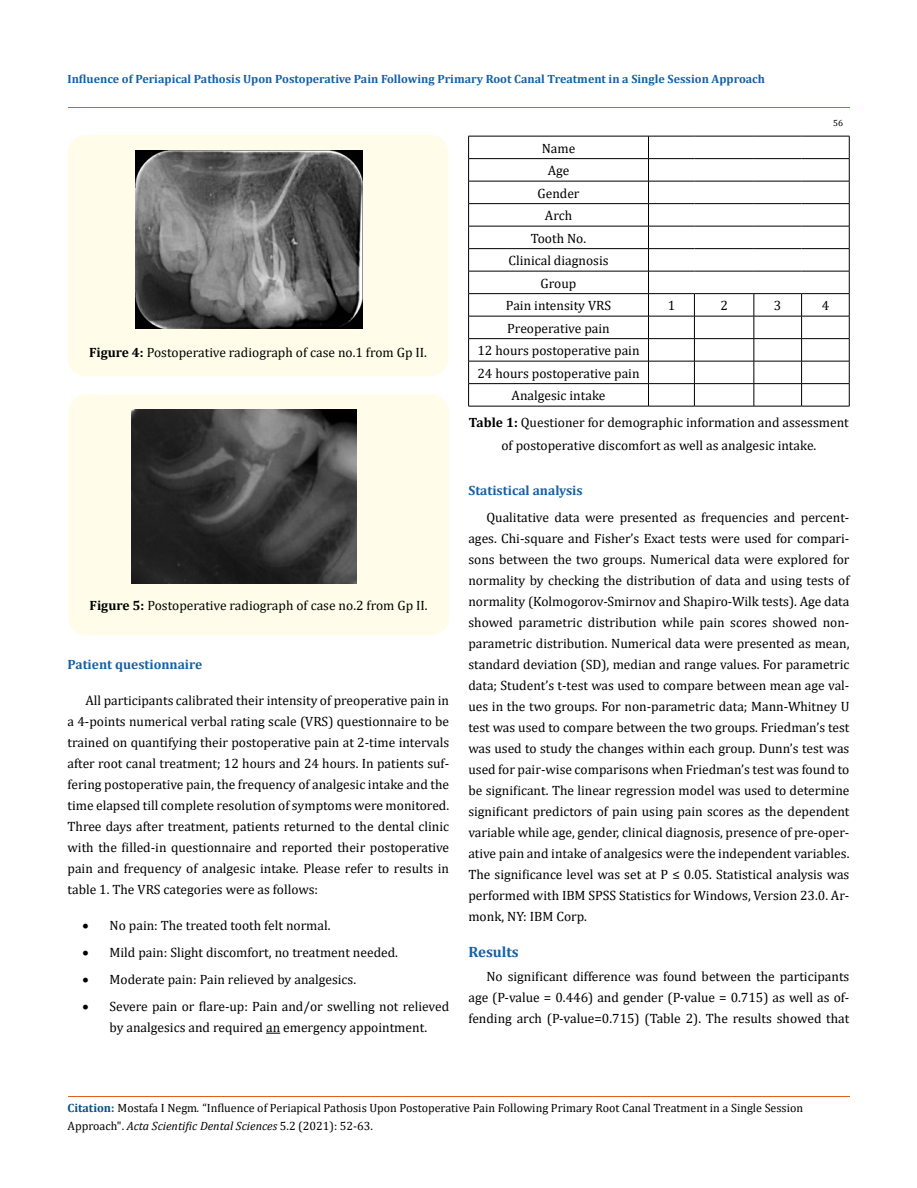
<style>
.page{position:relative;width:917px;height:1188px;background:#fff}
.page>*{position:absolute;margin:0;border:0;box-sizing:border-box;transform-origin:0 0}
.t1{font:700 15px "Cambria";color:#1560a6}
.t2{font:13.5px/21px "Cambria";color:#000;text-align:center}
.t3{font:700 13.5px "Cambria";color:#1560a6}
.t4{font:12px/18px "Cambria";color:#000}
.t5{font:700 12px "Cambria";color:#1560a6}
.t6{font:9px "Cambria";color:#000}
.s1{font-weight:700}
.s2{font-weight:700;color:#035089}
.s3{font-style:italic}
</style>
<div class="page">
<div style="left:68px;top:135px;width:380px;height:241px;background:#fffde9;border-radius:18px"></div>
<img style="left:135px;top:150px;width:227px;height:179px">
<div style="left:68px;top:394px;width:381px;height:241px;background:#fffde9;border-radius:18px"></div>
<img style="left:131px;top:410px;width:226px;height:174px">
<svg style="left:266px;top:1033px;width:14px;height:1px"></svg>
<hr style="left:468px;top:136px;width:180px;height:1px;background:#000">
<hr style="left:648px;top:136px;width:46px;height:1px;background:#000">
<hr style="left:694px;top:136px;width:59px;height:1px;background:#000">
<hr style="left:753px;top:136px;width:48px;height:1px;background:#000">
<hr style="left:801px;top:136px;width:48px;height:1px;background:#000">
<hr style="left:468px;top:158px;width:180px;height:1px;background:#000">
<hr style="left:648px;top:158px;width:46px;height:1px;background:#000">
<hr style="left:694px;top:158px;width:59px;height:1px;background:#000">
<hr style="left:753px;top:158px;width:48px;height:1px;background:#000">
<hr style="left:801px;top:158px;width:48px;height:1px;background:#000">
<hr style="left:468px;top:181px;width:180px;height:1px;background:#000">
<hr style="left:648px;top:181px;width:46px;height:1px;background:#000">
<hr style="left:694px;top:181px;width:59px;height:1px;background:#000">
<hr style="left:753px;top:181px;width:48px;height:1px;background:#000">
<hr style="left:801px;top:181px;width:48px;height:1px;background:#000">
<hr style="left:468px;top:203px;width:180px;height:1px;background:#000">
<hr style="left:648px;top:203px;width:46px;height:1px;background:#000">
<hr style="left:694px;top:203px;width:59px;height:1px;background:#000">
<hr style="left:753px;top:203px;width:48px;height:1px;background:#000">
<hr style="left:801px;top:203px;width:48px;height:1px;background:#000">
<hr style="left:468px;top:226px;width:180px;height:1px;background:#000">
<hr style="left:648px;top:226px;width:46px;height:1px;background:#000">
<hr style="left:694px;top:226px;width:59px;height:1px;background:#000">
<hr style="left:753px;top:226px;width:48px;height:1px;background:#000">
<hr style="left:801px;top:226px;width:48px;height:1px;background:#000">
<hr style="left:468px;top:248px;width:180px;height:1px;background:#000">
<hr style="left:648px;top:248px;width:46px;height:1px;background:#000">
<hr style="left:694px;top:248px;width:59px;height:1px;background:#000">
<hr style="left:753px;top:248px;width:48px;height:1px;background:#000">
<hr style="left:801px;top:248px;width:48px;height:1px;background:#000">
<hr style="left:468px;top:271px;width:180px;height:1px;background:#000">
<hr style="left:648px;top:271px;width:46px;height:1px;background:#000">
<hr style="left:694px;top:271px;width:59px;height:1px;background:#000">
<hr style="left:753px;top:271px;width:48px;height:1px;background:#000">
<hr style="left:801px;top:271px;width:48px;height:1px;background:#000">
<hr style="left:468px;top:293px;width:180px;height:1px;background:#000">
<hr style="left:648px;top:293px;width:46px;height:1px;background:#000">
<hr style="left:694px;top:293px;width:59px;height:1px;background:#000">
<hr style="left:753px;top:293px;width:48px;height:1px;background:#000">
<hr style="left:801px;top:293px;width:48px;height:1px;background:#000">
<hr style="left:468px;top:316px;width:180px;height:1px;background:#000">
<hr style="left:648px;top:316px;width:46px;height:1px;background:#000">
<hr style="left:694px;top:316px;width:59px;height:1px;background:#000">
<hr style="left:753px;top:316px;width:48px;height:1px;background:#000">
<hr style="left:801px;top:316px;width:48px;height:1px;background:#000">
<hr style="left:468px;top:338px;width:180px;height:1px;background:#000">
<hr style="left:648px;top:338px;width:46px;height:1px;background:#000">
<hr style="left:694px;top:338px;width:59px;height:1px;background:#000">
<hr style="left:753px;top:338px;width:48px;height:1px;background:#000">
<hr style="left:801px;top:338px;width:48px;height:1px;background:#000">
<hr style="left:468px;top:361px;width:180px;height:1px;background:#000">
<hr style="left:648px;top:361px;width:46px;height:1px;background:#000">
<hr style="left:694px;top:361px;width:59px;height:1px;background:#000">
<hr style="left:753px;top:361px;width:48px;height:1px;background:#000">
<hr style="left:801px;top:361px;width:48px;height:1px;background:#000">
<hr style="left:468px;top:383px;width:180px;height:1px;background:#000">
<svg style="left:468px;top:136px;width:1px;height:270px"></svg>
<hr style="left:648px;top:383px;width:46px;height:1px;background:#000">
<svg style="left:648px;top:136px;width:1px;height:270px"></svg>
<hr style="left:694px;top:383px;width:59px;height:1px;background:#000">
<svg style="left:694px;top:294px;width:1px;height:112px"></svg>
<hr style="left:753px;top:383px;width:48px;height:1px;background:#000">
<svg style="left:753px;top:294px;width:1px;height:112px"></svg>
<hr style="left:801px;top:383px;width:48px;height:1px;background:#000">
<svg style="left:801px;top:294px;width:1px;height:112px"></svg>
<svg style="left:849px;top:136px;width:1px;height:270px"></svg>
<hr style="left:468px;top:406px;width:180px;height:1px;background:#000">
<hr style="left:648px;top:406px;width:46px;height:1px;background:#000">
<hr style="left:694px;top:406px;width:59px;height:1px;background:#000">
<hr style="left:753px;top:406px;width:48px;height:1px;background:#000">
<hr style="left:801px;top:406px;width:48px;height:1px;background:#000">
<hr style="left:68px;top:108px;width:781px;height:1px;background:#e05d1a">
<hr style="left:68px;top:1096px;width:781px;height:1px;background:#e05d1a">
<p class="t5" style="left:68px;top:70px;width:699px">Influence of Periapical Pathosis Upon Postoperative Pain Following Primary Root Canal Treatment in a Single Session Approach</p>
<p class="t6" style="left:833px;top:118px;width:11px">56</p>
<p class="t2" style="left:89px;top:342px;width:339px"><span class="s1">Figure 4:</span> Postoperative radiograph of case no.1 from Gp II.</p>
<p class="t2" style="left:90px;top:595px;width:339px"><span class="s1">Figure 5:</span> Postoperative radiograph of case no.2 from Gp II.</p>
<p class="t3" style="left:68px;top:655px;width:136px">Patient questionnaire</p>
<p class="t2" style="left:68px;top:690px;width:383px;text-align:justify;text-indent:18px">All participants calibrated their intensity of preoperative pain in a 4-points numerical verbal rating scale (VRS) questionnaire to be trained on quantifying their postoperative pain at 2-time intervals after root canal treatment; 12 hours and 24 hours. In patients suf&shy;fering postoperative pain, the frequency of analgesic intake and the time elapsed till complete resolution of symptoms were monitored.<br>Three days after treatment, patients returned to the dental clinic with the filled-in questionnaire and reported their postoperative pain and frequency of analgesic intake. Please refer to results in table 1. The VRS categories were as follows:</p>
<p class="t2" style="left:82px;top:915px;width:249px">• No pain: The treated tooth felt normal.</p>
<p class="t2" style="left:82px;top:942px;width:317px">• Mild pain: Slight discomfort, no treatment needed.</p>
<p class="t2" style="left:82px;top:969px;width:275px">• Moderate pain: Pain relieved by analgesics.</p>
<p class="t2" style="left:82px;top:996px;width:368px">• Severe pain or flare-up: Pain and/or swelling not relieved by analgesics and required an emergency appointment.</p>
<p class="t2" style="left:506px;top:137px;width:107px;line-height:22.5px">Name<br>Age<br>Gender<br>Arch<br>Tooth No.<br>Clinical diagnosis<br>Group<br>Pain intensity VRS</p>
<p class="t2" style="left:667px;top:295px;width:9px">1</p>
<p class="t2" style="left:720px;top:295px;width:9px">2</p>
<p class="t2" style="left:774px;top:295px;width:9px">3</p>
<p class="t2" style="left:821px;top:295px;width:9px">4</p>
<p class="t2" style="left:477px;top:317px;width:164px;line-height:22.5px">Preoperative pain<br>12 hours postoperative pain<br>24 hours postoperative pain<br>Analgesic intake</p>
<p class="t2" style="left:469px;top:411px;width:381px;line-height:22.5px"><span class="s1">Table 1:</span> Questioner for demographic information and assessment of postoperative discomfort as well as analgesic intake.</p>
<p class="t3" style="left:468px;top:481px;width:116px">Statistical analysis</p>
<p class="t2" style="left:468px;top:507px;width:382px;text-align:justify;text-indent:18px">Qualitative data were presented as frequencies and percent&shy;ages. Chi-square and Fisher’s Exact tests were used for compari&shy;sons between the two groups. Numerical data were explored for normality by checking the distribution of data and using tests of normality (Kolmogorov-Smirnov and Shapiro-Wilk tests). Age data showed parametric distribution while pain scores showed non&shy;parametric distribution. Numerical data were presented as mean, standard deviation (SD), median and range values. For parametric data; Student’s t-test was used to compare between mean age val&shy;ues in the two groups. For non-parametric data; Mann-Whitney U test was used to compare between the two groups. Friedman’s test was used to study the changes within each group. Dunn’s test was used for pair-wise comparisons when Friedman’s test was found to be significant. The linear regression model was used to determine significant predictors of pain using pain scores as the dependent variable while age, gender, clinical diagnosis, presence of pre-oper&shy;ative pain and intake of analgesics were the independent variables.<br>The significance level was set at P ≤ 0.05. Statistical analysis was performed with IBM SPSS Statistics for Windows, Version 23.0. Ar&shy;monk, NY: IBM Corp.</p>
<p class="t1" style="left:468px;top:941px;width:52px">Results</p>
<p class="t2" style="left:468px;top:966px;width:382px;text-align:justify;text-indent:18px">No significant difference was found between the participants age (P-value = 0.446) and gender (P-value = 0.715) as well as of&shy;fending arch (P-value=0.715) (Table 2). The results showed that</p>
<p class="t4" style="left:68px;top:1099px;width:737px"><span class="s2">Citation:</span> Mostafa I Negm<span class="s3">.</span> “Influence of Periapical Pathosis Upon Postoperative Pain Following Primary Root Canal Treatment in a Single Session<br>Approach". <span class="s3">Acta Scientific Dental Sciences</span> 5.2 (2021): 52-63.</p>
</div>
